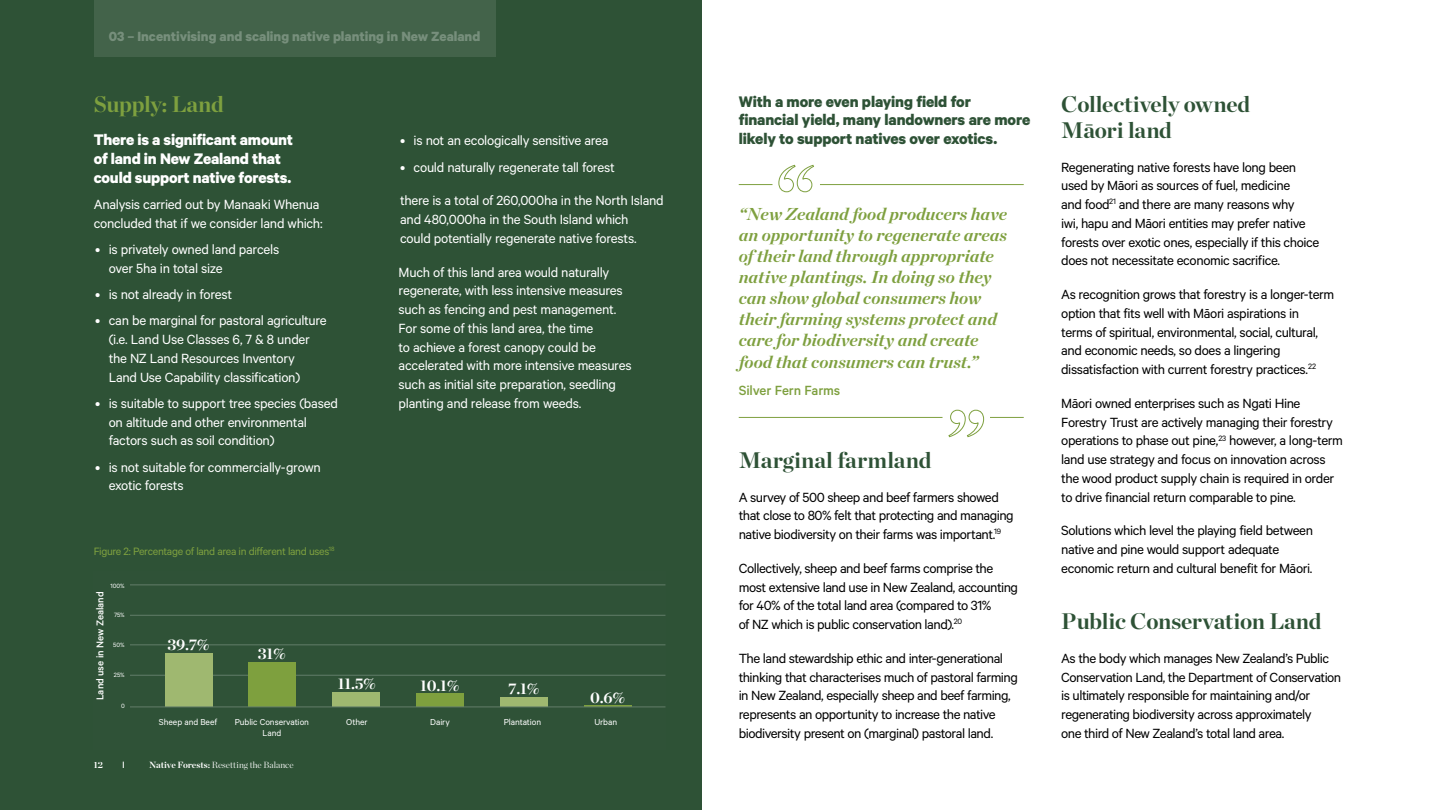
<style>
.page{position:relative;width:1440px;height:810px;background:#fff}
.page>*{position:absolute;margin:0;border:0;box-sizing:border-box;transform-origin:0 0}
.t1{font:700 22.5px/26.2px "Chronicle Display";letter-spacing:-.005em;color:#2e5236}
.t2{font:700 22.5px "Chronicle Display";letter-spacing:-.015em;color:#7ea03f}
.t3{font:italic 700 17.25px/21px "Chronicle Display";color:#7ea03f}
.t4{font:700 17.25px/18.8px "Calibre";letter-spacing:-.01em;color:#2e5236}
.t5{font:700 17.25px/18.8px "Calibre";letter-spacing:-.015em;color:#fff}
.t6{font:700 15.6px "Chronicle Display";letter-spacing:-.015em;color:#fff}
.t7{font:15px/18.8px "Calibre";letter-spacing:-.03em;color:#000}
.t8{font:15px/18.8px "Calibre";letter-spacing:-.02em;color:#fff}
.t9{font:700 15px "Calibre";color:#778f7c}
.t10{font:500 15px "Calibre";letter-spacing:-.01em;color:#7ea03f}
.t11{font:12px "Calibre";letter-spacing:-.03em;color:#7ea03f}
.t12{font:500 11.1px "Calibre";letter-spacing:-.005em;color:#fff}
.t13{font:9.75px/11.7px "Calibre";letter-spacing:-.005em;color:#fff;text-align:center}
.t14{font:300 9px "Chronicle Display";color:#fff}
.t15{font:700 9px "Chronicle Display";color:#fff}
.t16{font:6.98px "Calibre";color:#fff}
.s1{font-weight:700}
</style>
<div class="page">
<div style="left:0;top:0;width:701px;height:810px;background:#2e5236"></div>
<div style="left:94px;top:0;width:401px;height:56px;background:#43634a"></div>
<hr style="left:130px;top:585px;width:535px;height:1px;background:#627d69">
<hr style="left:130px;top:615px;width:535px;height:1px;background:#627d69">
<hr style="left:130px;top:644px;width:535px;height:1px;background:#627d69">
<hr style="left:130px;top:675px;width:535px;height:1px;background:#627d69">
<div style="left:416px;top:694px;width:48px;height:13px;background:#7ea03e"></div>
<div style="left:249px;top:662px;width:47px;height:45px;background:#7ea03e"></div>
<div style="left:165px;top:653px;width:47px;height:54px;background:#9fb870"></div>
<div style="left:333px;top:692px;width:47px;height:15px;background:#9fb870"></div>
<div style="left:500px;top:697px;width:47px;height:10px;background:#9fb870"></div>
<hr style="left:130px;top:706px;width:535px;height:1px;background:#627d69">
<svg style="left:778px;top:165px;width:36px;height:27px"></svg>
<hr style="left:739px;top:184px;width:33px;height:1px;background:#7ea03f">
<hr style="left:820px;top:184px;width:204px;height:1px;background:#7ea03f">
<svg style="left:948px;top:410px;width:36px;height:27px"></svg>
<hr style="left:990px;top:417px;width:34px;height:1px;background:#7ea03f">
<hr style="left:739px;top:417px;width:204px;height:1px;background:#7ea03f">
<p class="t9" style="left:109px;top:27px;width:373px">03 – Incentivising and scaling native planting in New Zealand</p>
<h1 class="t2" style="left:94px;top:86px;width:132px">Supply: Land</h1>
<p class="t5" style="left:94px;top:130px;width:201px">There is a significant amount of land in New Zealand that could support native forests.</p>
<p class="t8" style="left:94px;top:195px;width:230px">Analysis carried out by Manaaki Whenua concluded that if we consider land which:</p>
<p class="t8" style="left:109px;top:240px;width:172px;text-indent:-14px">• is privately owned land parcels over 5ha in total size</p>
<p class="t8" style="left:95px;top:285px;width:138px">• is not already in forest</p>
<p class="t8" style="left:109px;top:311px;width:220px;text-indent:-14px">• can be marginal for pastoral agriculture (i.e. Land Use Classes 6, 7 &amp; 8 under the NZ Land Resources Inventory Land Use Capability classification)</p>
<p class="t8" style="left:109px;top:393px;width:231px;text-indent:-14px">• is suitable to support tree species (based on altitude and other environmental factors such as soil condition)</p>
<p class="t8" style="left:109px;top:457px;width:214px;text-indent:-13px">• is not suitable for commercially-grown exotic forests</p>
<p class="t11" style="left:94px;top:545px;width:242px">Figure 2: Percentage of land area in different land uses<sup>18</sup></p>
<p class="t16" style="left:110px;top:581px;width:16px">100%</p>
<p class="t8" style="left:400px;top:131px;width:210px">• is not an ecologically sensitive area</p>
<p class="t8" style="left:400px;top:157px;width:216px">• could naturally regenerate tall forest</p>
<p class="t8" style="left:400px;top:191px;width:265px">there is a total of 260,000ha in the North Island and 480,000ha in the South Island which<br>could potentially regenerate native forests.</p>
<p class="t8" style="left:399px;top:262px;width:234px">Much of this land area would naturally regenerate, with less intensive measures such as fencing and pest management.<br>For some of this land area, the time<br>to achieve a forest canopy could be accelerated with more intensive measures such as initial site preparation, seedling planting and release from weeds.</p>
<p class="t12" style="left:93px;top:700px;width:110px;rotate:-90deg">Land use in New Zealand</p>
<p class="t16" style="left:114px;top:611px;width:12px">75%</p>
<p class="t16" style="left:113px;top:641px;width:13px">50%</p>
<p class="t16" style="left:114px;top:671px;width:12px">25%</p>
<p class="t16" style="left:121px;top:701px;width:5px">0</p>
<p class="t6" style="left:168px;top:632px;width:44px">39.7%</p>
<p class="t6" style="left:258px;top:641px;width:29px">31%</p>
<p class="t6" style="left:338px;top:671px;width:40px">11.5%</p>
<p class="t6" style="left:420px;top:673px;width:41px">10.1%</p>
<p class="t6" style="left:508px;top:676px;width:33px">7.1%</p>
<p class="t6" style="left:590px;top:685px;width:37px">0.6%</p>
<p class="t13" style="left:159px;top:715px;width:60px">Sheep and Beef</p>
<p class="t13" style="left:430px;top:715px;width:21px">Dairy</p>
<p class="t13" style="left:235px;top:715px;width:76px">Public Conservation<br>Land</p>
<p class="t13" style="left:346px;top:715px;width:23px">Other</p>
<p class="t13" style="left:504px;top:715px;width:39px">Plantation</p>
<p class="t13" style="left:594px;top:715px;width:24px">Urban</p>
<p class="t15" style="left:94px;top:758px;width:11px">12</p>
<p class="t14" style="left:149px;top:758px;width:146px"><span class="s1">Native Forests:</span> Resetting the Balance</p>
<p class="t4" style="left:739px;top:91px;width:293px">With a more even playing field for financial yield, many landowners are more likely to support natives over exotics.</p>
<p class="t3" style="left:739px;top:202px;width:270px">“New Zealand food producers have an opportunity to regenerate areas of their land through appropriate native plantings. In doing so they can show global consumers how their farming systems protect and care for biodiversity and create</p>
<p class="t3" style="left:739px;top:350px;width:241px">food that consumers can trust.”</p>
<p class="t10" style="left:739px;top:382px;width:103px">Silver Fern Farms</p>
<h1 class="t1" style="left:739px;top:445px;width:194px">Marginal farmland</h1>
<p class="t7" style="left:739px;top:487px;width:277px">A survey of 500 sheep and beef farmers showed that close to 80% felt that protecting and managing native biodiversity on their farms was important.<sup>19</sup></p>
<p class="t7" style="left:739px;top:558px;width:281px">Collectively, sheep and beef farms comprise the most extensive land use in New Zealand, accounting for 40% of the total land area (compared to 31%<br>of NZ which is public conservation land).<sup>20</sup></p>
<p class="t7" style="left:739px;top:648px;width:281px">The land stewardship ethic and inter-generational thinking that characterises much of pastoral farming in New Zealand, especially sheep and beef farming, represents an opportunity to increase the native biodiversity present on (marginal) pastoral land.</p>
<h1 class="t1" style="left:1061px;top:89px;width:190px">Collectively owned<br>Māori land</h1>
<p class="t7" style="left:1061px;top:157px;width:260px">Regenerating native forests have long been used by Māori as sources of fuel, medicine<br>and food<sup>21</sup> and there are many reasons why<br>iwi, hapu and Māori entities may prefer native forests over exotic ones, especially if this choice does not necessitate economic sacrifice.</p>
<p class="t7" style="left:1061px;top:285px;width:274px">As recognition grows that forestry is a longer-term option that fits well with Māori aspirations in terms of spiritual, environmental, social, cultural, and economic needs, so does a lingering dissatisfaction with current forestry practices.<sup>22</sup></p>
<p class="t7" style="left:1061px;top:393px;width:283px">Māori owned enterprises such as Ngati Hine Forestry Trust are actively managing their forestry operations to phase out pine,<sup>23</sup> however, a long-term land use strategy and focus on innovation across the wood product supply chain is required in order to drive financial return comparable to pine.</p>
<p class="t7" style="left:1061px;top:521px;width:253px">Solutions which level the playing field between native and pine would support adequate economic return and cultural benefit for Māori.</p>
<h1 class="t1" style="left:1061px;top:607px;width:262px">Public Conservation Land</h1>
<p class="t7" style="left:1061px;top:648px;width:282px">As the body which manages New Zealand’s Public Conservation Land, the Department of Conservation is ultimately responsible for maintaining and/or regenerating biodiversity across approximately<br>one third of New Zealand’s total land area.</p>
</div>
